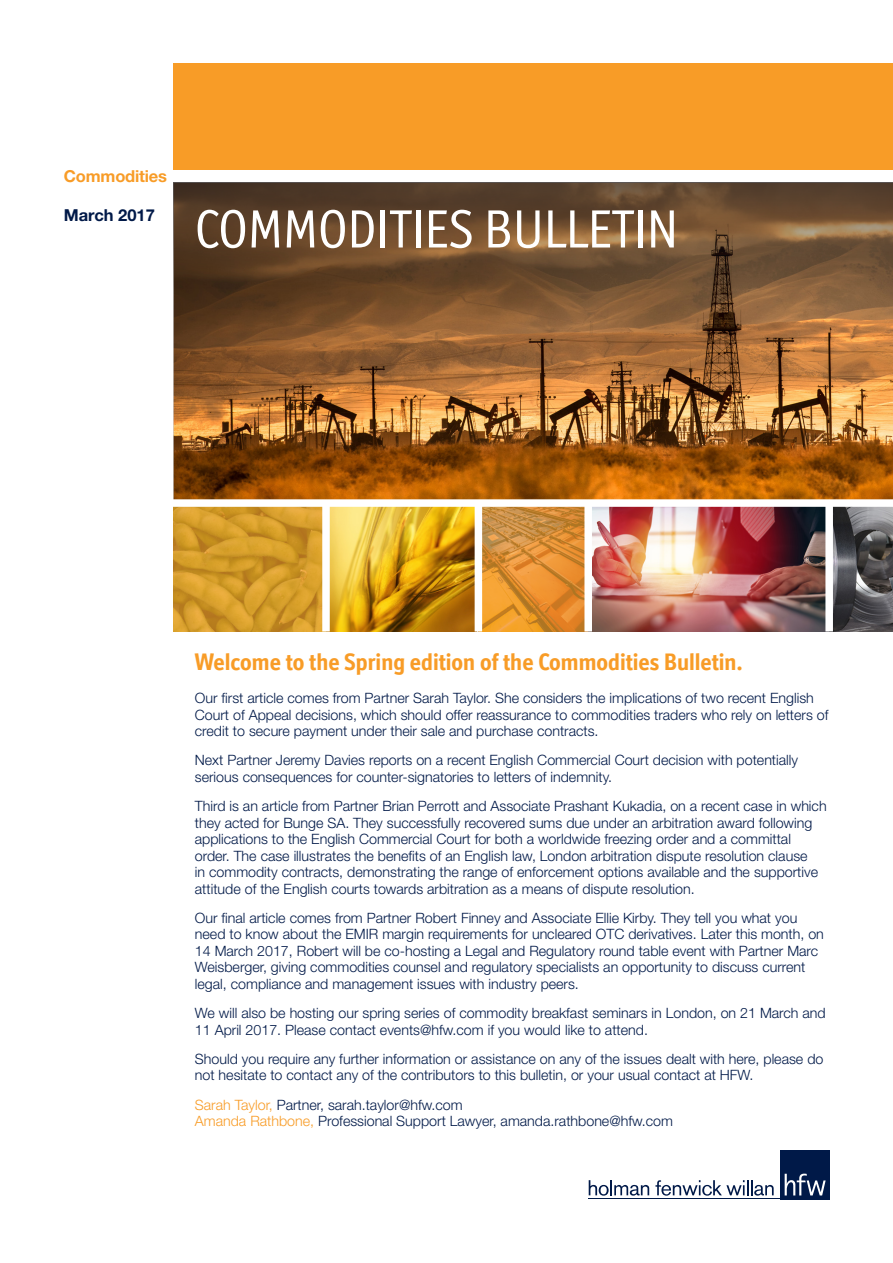
<style>
.page{position:relative;width:893px;height:1263px;background:#fff}
.page>*{position:absolute;margin:0;border:0;box-sizing:border-box;transform-origin:0 0}
.t1{font:54px "Officina Display ITC Std";color:#fff}
.Welcome_intro{font:700 24px "Officina Display ITC Std";color:#f89c27}
.t2{font:700 16.5px "Helvetica Neue LT Std";letter-spacing:-.01em;color:#f89c27}
.t3{font:700 16.5px "Helvetica Neue LT Std";color:#001948}
.Body_Copy{font:300 14.25px/16.5px "Helvetica Neue LT Std";color:#001948}
.Welcome_intro-2{font:300 14.25px/16.5px "Helvetica Neue LT Std";color:#001948}
.s1{color:#f89c27}
</style>
<div class="page">
<div style="left:780px;top:1150px;width:49px;height:49px;background:#001948"></div>
<svg style="left:589px;top:1180px;width:60px;height:16px"></svg>
<svg style="left:655px;top:1180px;width:119px;height:16px"></svg>
<svg style="left:785px;top:1174px;width:41px;height:21px"></svg>
<hr style="left:588px;top:1198px;width:241px;height:1px;background:#001948">
<div style="left:174px;top:64px;width:719px;height:106px;background:#f89c27"></div>
<img style="left:174px;top:289px;width:719px;height:210px">
<img style="left:174px;top:507px;width:148px;height:124px">
<img style="left:330px;top:507px;width:145px;height:124px">
<img style="left:482px;top:507px;width:102px;height:124px">
<img style="left:592px;top:507px;width:233px;height:124px">
<img style="left:833px;top:507px;width:60px;height:124px">
<svg style="left:174px;top:183px;width:719px;height:106px;background:#67492f"></svg>
<p class="t2" style="left:64px;top:166px;width:105px">Commodities</p>
<p class="t3" style="left:64px;top:205px;width:93px">March 2017</p>
<p class="t1" style="left:195px;top:198px;width:485px">COMMODITIES BULLETIN</p>
<p class="Welcome_intro" style="left:195px;top:647px;width:550px">Welcome to the Spring edition of the Commodities Bulletin.</p>
<p class="Body_Copy" style="left:195px;top:689px;width:635px">Our first article comes from Partner Sarah Taylor. She considers the implications of two recent English<br>Court of Appeal decisions, which should offer reassurance to commodities traders who rely on letters of credit to secure payment under their sale and purchase contracts.</p>
<p class="Body_Copy" style="left:195px;top:752px;width:605px">Next Partner Jeremy Davies reports on a recent English Commercial Court decision with potentially serious consequences for counter-signatories to letters of indemnity.</p>
<p class="Body_Copy" style="left:195px;top:797px;width:633px">Third is an article from Partner Brian Perrott and Associate Prashant Kukadia, on a recent case in which they acted for Bunge SA. They successfully recovered sums due under an arbitration award following applications to the English Commercial Court for both a worldwide freezing order and a committal order. The case illustrates the benefits of an English law, London arbitration dispute resolution clause<br>in commodity contracts, demonstrating the range of enforcement options available and the supportive attitude of the English courts towards arbitration as a means of dispute resolution.</p>
<p class="Body_Copy" style="left:195px;top:909px;width:631px">Our final article comes from Partner Robert Finney and Associate Ellie Kirby. They tell you what you need to know about the EMIR margin requirements for uncleared OTC derivatives. Later this month, on 14 March 2017, Robert will be co-hosting a Legal and Regulatory round table event with Partner Marc Weisberger, giving commodities counsel and regulatory specialists an opportunity to discuss current legal, compliance and management issues with industry peers.</p>
<p class="Body_Copy" style="left:195px;top:1004px;width:632px">We will also be hosting our spring series of commodity breakfast seminars in London, on 21 March and<br>11 April 2017. Please contact events@hfw.com if you would like to attend.</p>
<p class="Body_Copy" style="left:195px;top:1050px;width:630px">Should you require any further information or assistance on any of the issues dealt with here, please do not hesitate to contact any of the contributors to this bulletin, or your usual contact at HFW.</p>
<p class="Welcome_intro-2" style="left:195px;top:1096px;width:480px"><span class="s1">Sarah Taylor,</span> Partner, sarah.taylor@hfw.com<br><span class="s1">Amanda Rathbone,</span> Professional Support Lawyer, amanda.rathbone@hfw.com</p>
</div>
